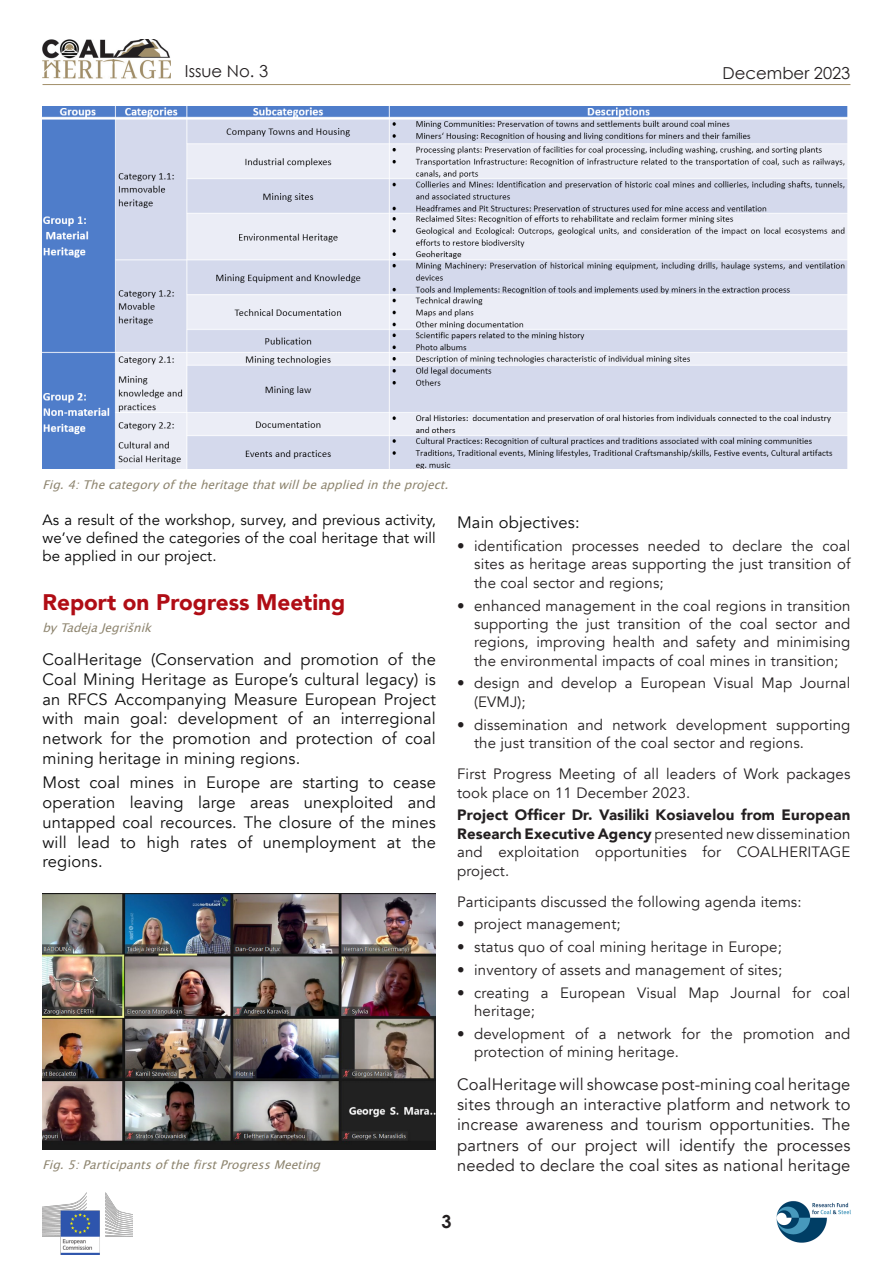
<style>
.page{position:relative;width:893px;height:1263px;background:#fff}
.page>*{position:absolute;margin:0;border:0;box-sizing:border-box;transform-origin:0 0}
.BODY_10{font:900 22.5px "Avenir";color:#b00d15}
.t1{font:700 18px "Century Gothic";color:#231f20}
.BODY_10-2{font:16.5px/19.8px "Avenir";letter-spacing:.01em;color:#0f0f0f;text-align:justify}
.BODY_10-3{font:16.5px/20.2px "Avenir";letter-spacing:.01em;color:#231f20;text-align:justify}
.PODNASLOV{font:16.5px "Century Gothic";color:#231f20}
.BODY_10-4{font:15px/18.5px "Avenir";letter-spacing:.01em;color:#231f20}
.BODY_10-5{font:15px/18px "Avenir";letter-spacing:.01em;color:#050505;text-align:justify}
.BODY_10-6{font:italic 12px "Lucida San TEE Roma";color:#8d846e}
.s1{font-weight:900}
</style>
<div class="page">
<img style="left:776px;top:1201px;width:75px;height:42px">
<img style="left:43px;top:1192px;width:89px;height:62px">
<hr style="left:43px;top:84px;width:807px;height:1px;background:#a18e69">
<img style="left:43px;top:39px;width:128px;height:40px">
<img style="left:43px;top:894px;width:393px;height:255px">
<img style="left:43px;top:106px;width:805px;height:362px">
<p class="PODNASLOV" style="left:185px;top:60px;width:85px">Issue No. 3</p>
<p class="PODNASLOV" style="left:722px;top:61px;width:129px">December 2023</p>
<p class="BODY_10-6" style="left:43px;top:477px;width:411px">Fig.4:Thecategoryoftheheritagethatwillbeapplied in theproject.</p>
<p class="BODY_10-5" style="left:43px;top:511px;width:395px">As a result of the workshop, survey, and previous activity, we’ve defined the categories of the coal heritage that will be applied in our project.</p>
<p class="BODY_10" style="left:43px;top:582px;width:304px">Report on Progress Meeting</p>
<p class="BODY_10-6" style="left:43px;top:621px;width:114px">byTadejaJegrišnik</p>
<p class="BODY_10-2" style="left:43px;top:650px;width:395px">CoalHeritage (Conservation and promotion of the Coal Mining Heritage as Europe’s cultural legacy) is an RFCS Accompanying Measure European Project with main goal: development of an interregional network for the promotion and protection of coal mining heritage in mining regions.</p>
<p class="BODY_10-2" style="left:43px;top:773px;width:395px">Most coal mines in Europe are starting to cease operation leaving large areas unexploited and untapped coal recources. The closure of the mines will lead to high rates of unemployment at the regions.</p>
<p class="BODY_10-6" style="left:43px;top:1158px;width:283px">Fig.5:ParticipantsofthefirstProgressMeeting</p>
<p class="BODY_10-2" style="left:457px;top:513px;width:124px">Main objectives:</p>
<p class="BODY_10-4" style="left:474px;top:537px;width:378px;text-align:justify;text-indent:-17px">• identification processes needed to declare the coal sites as heritage areas supporting the just transition of the coal sector and regions;</p>
<p class="BODY_10-4" style="left:474px;top:596px;width:378px;text-align:justify;text-indent:-17px">• enhanced management in the coal regions in transition supporting the just transition of the coal sector and regions, improving health and safety and minimising the environmental impacts of coal mines in transition;</p>
<p class="BODY_10-4" style="left:474px;top:674px;width:378px;text-indent:-17px">• design and develop a European Visual Map Journal (EVMJ);</p>
<p class="BODY_10-4" style="left:474px;top:715px;width:378px;text-indent:-17px">• dissemination and network development supporting the just transition of the coal sector and regions.</p>
<p class="BODY_10-4" style="left:457px;top:765px;width:395px">First Progress Meeting of all leaders of Work packages took place on 11 December 2023.</p>
<p class="BODY_10-4" style="left:457px;top:806px;width:395px;text-align:justify"><span class="s1">Project Officer Dr. Vasiliki Kosiavelou from European Research Executive Agency</span> presented new dissemination and exploitation opportunities for COALHERITAGE project.</p>
<p class="BODY_10-4" style="left:457px;top:893px;width:346px">Participants discussed the following agenda items:</p>
<p class="BODY_10-4" style="left:457px;top:915px;width:165px">• project management;</p>
<p class="BODY_10-4" style="left:457px;top:938px;width:326px">• status quo of coal mining heritage in Europe;</p>
<p class="BODY_10-4" style="left:457px;top:961px;width:327px">• inventory of assets and management of sites;</p>
<p class="BODY_10-4" style="left:474px;top:983px;width:378px;text-indent:-17px">• creating a European Visual Map Journal for coal heritage;</p>
<p class="BODY_10-4" style="left:474px;top:1024px;width:378px;text-indent:-17px">• development of a network for the promotion and protection of mining heritage.</p>
<p class="BODY_10-3" style="left:457px;top:1074px;width:395px">CoalHeritage will showcase post-mining coal heritage sites through an interactive platform and network to increase awareness and tourism opportunities. The partners of our project will identify the processes needed to declare the coal sites as national heritage</p>
<p class="t1" style="left:441px;top:1207px;width:12px">3</p>
</div>
